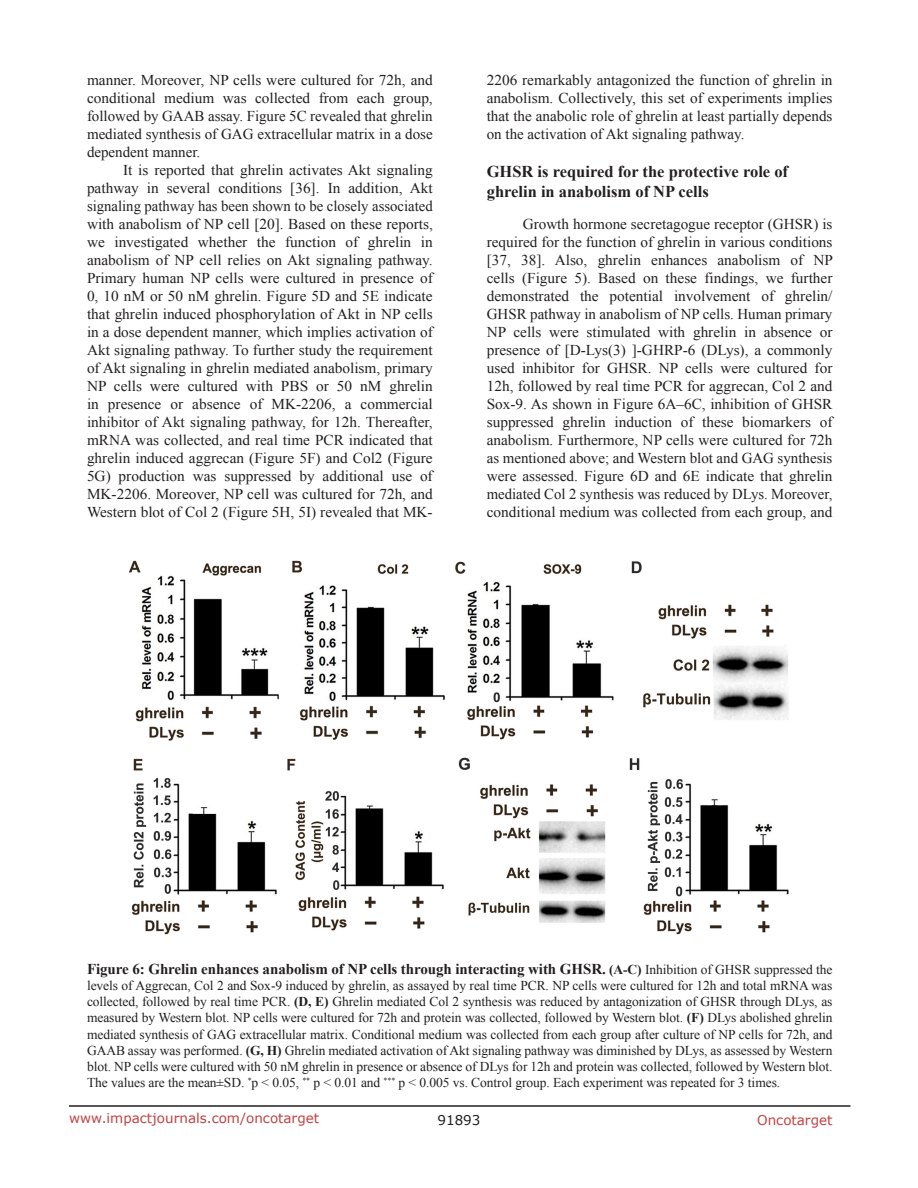
<style>
.page{position:relative;width:918px;height:1188px;background:#fff}
.page>*{position:absolute;margin:0;border:0;box-sizing:border-box;transform-origin:0 0}
.SubHeading{font:700 16.5px/19.8px "Times New Roman";color:#231f20}
.BodyText{font:15px/18px "Times New Roman";color:#231f20;text-align:justify}
.figuretext{font:700 15px "Times New Roman";letter-spacing:-.005em;color:#231f20}
.figuretext-2{font:13.5px/16.2px "Times New Roman";letter-spacing:-.005em;color:#231f20;text-align:justify}
.t1{font:13.5px "Verdana";color:#c24141}
.t2{font:13.5px "Verdana";color:#231f20}
.s1{font-size:13.5px}
.s2{font-weight:400;font-size:13.5px}
.s3{font-weight:700}
</style>
<div class="page">
<hr style="left:69px;top:1105px;width:781px;height:2px;background:#231f20">
<img style="left:129px;top:560px;width:660px;height:375px">
<p class="BodyText" style="left:87px;top:71px;width:347px">manner. Moreover, NP cells were cultured for 72h, and conditional medium was collected from each group, followed by GAAB assay. Figure 5C revealed that ghrelin mediated synthesis of GAG extracellular matrix in a dose dependent manner.</p>
<p class="BodyText" style="left:87px;top:161px;width:347px;text-indent:36px">It is reported that ghrelin activates Akt signaling pathway in several conditions [36]. In addition, Akt signaling pathway has been shown to be closely associated with anabolism of NP cell [20]. Based on these reports, we investigated whether the function of ghrelin in anabolism of NP cell relies on Akt signaling pathway.<br>Primary human NP cells were cultured in presence of 0, 10 nM or 50 nM ghrelin. Figure 5D and 5E indicate that ghrelin induced phosphorylation of Akt in NP cells in a dose dependent manner, which implies activation of Akt signaling pathway. To further study the requirement of Akt signaling in ghrelin mediated anabolism, primary NP cells were cultured with PBS or 50 nM ghrelin in presence or absence of MK-2206, a commercial inhibitor of Akt signaling pathway, for 12h. Thereafter, mRNA was collected, and real time PCR indicated that ghrelin induced aggrecan (Figure 5F) and Col2 (Figure 5G) production was suppressed by additional use of MK-2206. Moreover, NP cell was cultured for 72h, and Western blot of Col 2 (Figure 5H, 5I) revealed that MK-</p>
<p class="BodyText" style="left:487px;top:71px;width:347px">2206 remarkably antagonized the function of ghrelin in anabolism. Collectively, this set of experiments implies that the anabolic role of ghrelin at least partially depends on the activation of Akt signaling pathway.</p>
<p class="SubHeading" style="left:487px;top:161px;width:303px">GHSR is required for the protective role of ghrelin in anabolism of NP cells</p>
<p class="BodyText" style="left:487px;top:214px;width:348px;text-indent:36px">Growth hormone secretagogue receptor (GHSR) is required for the function of ghrelin in various conditions [37, 38]. Also, ghrelin enhances anabolism of NP cells (Figure 5). Based on these findings, we further demonstrated the potential involvement of ghrelin/ GHSR pathway in anabolism of NP cells. Human primary NP cells were stimulated with ghrelin in absence or presence of [D-Lys(3) ]-GHRP-6 (DLys), a commonly used inhibitor for GHSR. NP cells were cultured for 12h, followed by real time PCR for aggrecan, Col 2 and Sox-9. As shown in Figure 6A–6C, inhibition of GHSR suppressed ghrelin induction of these biomarkers of anabolism. Furthermore, NP cells were cultured for 72h as mentioned above; and Western blot and GAG synthesis were assessed. Figure 6D and 6E indicate that ghrelin mediated Col 2 synthesis was reduced by DLys. Moreover, conditional medium was collected from each group, and</p>
<p class="figuretext" style="left:87px;top:958px;width:747px">Figure 6: Ghrelin enhances anabolism of NP cells through interacting with GHSR. <span class="s1">(A-C)</span> <span class="s2">Inhibition of GHSR suppressed the</span></p>
<p class="figuretext-2" style="left:87px;top:977px;width:747px">levels of Aggrecan, Col 2 and Sox-9 induced by ghrelin, as assayed by real time PCR. NP cells were cultured for 12h and total mRNA was collected, followed by real time PCR. <span class="s3">(D, E)</span> Ghrelin mediated Col 2 synthesis was reduced by antagonization of GHSR through DLys, as measured by Western blot. NP cells were cultured for 72h and protein was collected, followed by Western blot. <span class="s3">(F)</span> DLys abolished ghrelin mediated synthesis of GAG extracellular matrix. Conditional medium was collected from each group after culture of NP cells for 72h, and GAAB assay was performed. <span class="s3">(G, H)</span> Ghrelin mediated activation of Akt signaling pathway was diminished by DLys, as assessed by Western blot. NP cells were cultured with 50 nM ghrelin in presence or absence of DLys for 12h and protein was collected, followed by Western blot.<br>The values are the mean±SD. <sup>*</sup>p &lt; 0.05, <sup>**</sup> p &lt; 0.01 and <sup>***</sup> p &lt; 0.005 vs. Control group. Each experiment was repeated for 3 times.</p>
<p class="t1" style="left:69px;top:1109px;width:252px">www.impactjournals.com/oncotarget</p>
<p class="t2" style="left:438px;top:1111px;width:44px">91893</p>
<p class="t1" style="left:757px;top:1111px;width:77px">Oncotarget</p>
</div>
